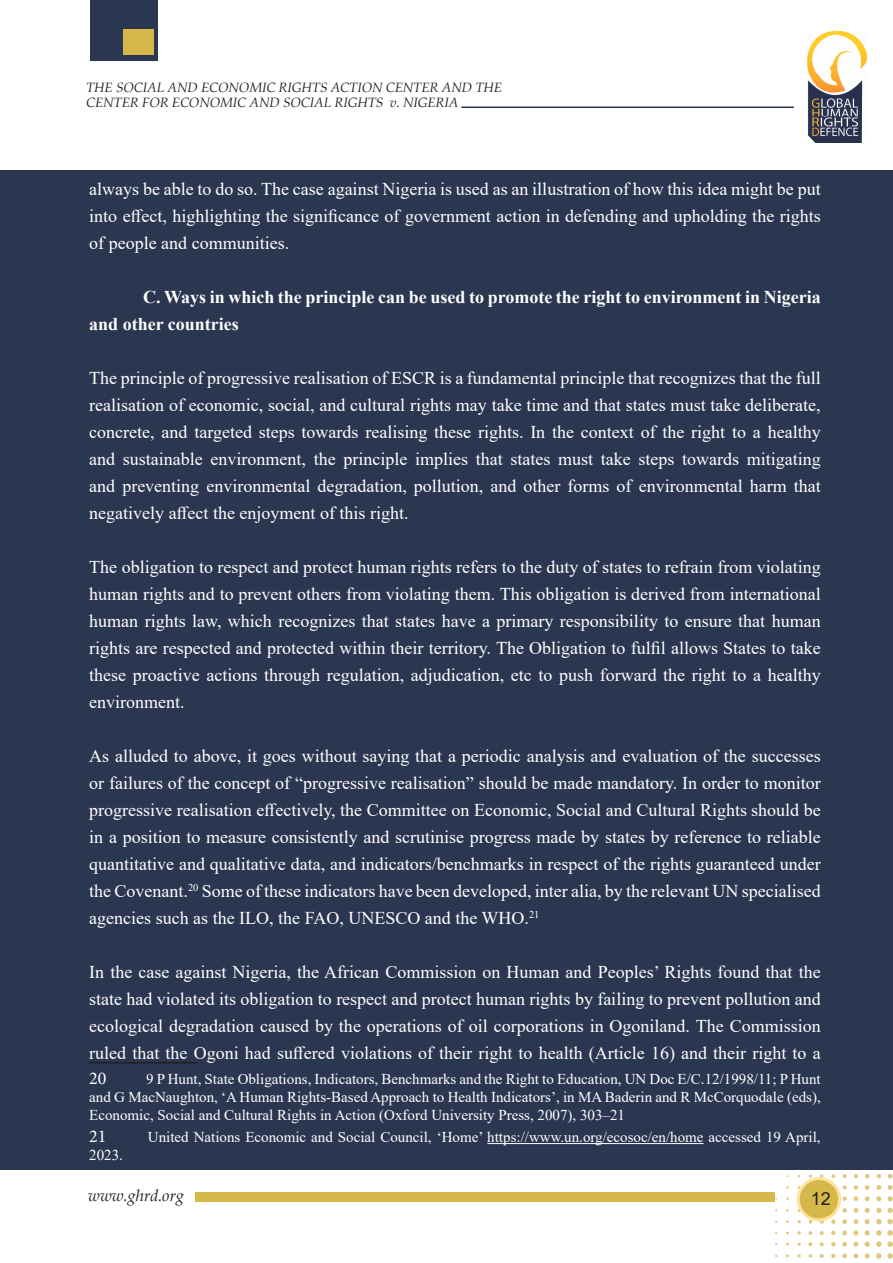
<style>
.page{position:relative;width:893px;height:1263px;background:#fff}
.page>*{position:absolute;margin:0;border:0;box-sizing:border-box;transform-origin:0 0}
.t1{font:18px/27px "Times New Roman";color:#fff;text-align:justify}
.t2{font:700 18px/27px "Times New Roman";color:#fff}
.t3{font:18px "Minion Pro";color:#fff}
.t4{font:18px "Arial";color:#231f20}
.t5{font:italic 16.5px "Book Antiqua";letter-spacing:-.01em;color:#231f20}
.t6{font:15px/18px "Times New Roman";color:#fff;text-align:justify}
.t7{font:italic 13.5px/15px "Book Antiqua";letter-spacing:-.01em;color:#231f20}
</style>
<div class="page">
<svg style="left:775px;top:1169px;width:118px;height:90px"></svg>
<div style="left:798px;top:1178px;width:42px;height:42px;background:#d5b84a;border-radius:50%"></div>
<div style="left:797px;top:1177px;width:44px;height:44px;border:3px solid #ffe29c;border-radius:50%"></div>
<div style="left:195px;top:1192px;width:580px;height:10px;background:#d5b84a"></div>
<hr style="left:461px;top:107px;width:333px;height:1px;background:#293552">
<div style="left:90px;top:0;width:67px;height:60px;background:#2b3651"></div>
<div style="left:123px;top:29px;width:30px;height:26px;background:#d6b74a"></div>
<img style="left:808px;top:32px;width:58px;height:110px">
<div style="left:0;top:170px;width:893px;height:999px;background:#2b3651"></div>
<hr style="left:89px;top:1062px;width:108px;height:1px;background:#231f20">
<hr style="left:487px;top:1143px;width:217px;height:1px;background:#fff">
<p class="t7" style="left:86px;top:80px;width:418px">THE SOCIAL AND ECONOMIC RIGHTS ACTION CENTER AND THE<br>CENTER FOR ECONOMIC AND SOCIAL RIGHTS v. NIGERIA</p>
<p class="t1" style="left:89px;top:175px;width:733px">always be able to do so. The case against Nigeria is used as an illustration of how this idea might be put into effect, highlighting the significance of government action in defending and upholding the rights of people and communities.</p>
<p class="t2" style="left:89px;top:283px;width:733px;text-indent:54px">C. Ways in which the principle can be used to promote the right to environment in Nigeria and other countries</p>
<p class="t1" style="left:89px;top:364px;width:733px">The principle of progressive realisation of ESCR is a fundamental principle that recognizes that the full realisation of economic, social, and cultural rights may take time and that states must take deliberate, concrete, and targeted steps towards realising these rights. In the context of the right to a healthy and sustainable environment, the principle implies that states must take steps towards mitigating and preventing environmental degradation, pollution, and other forms of environmental harm that negatively affect the enjoyment of this right.</p>
<p class="t1" style="left:89px;top:553px;width:733px">The obligation to respect and protect human rights refers to the duty of states to refrain from violating human rights and to prevent others from violating them. This obligation is derived from international human rights law, which recognizes that states have a primary responsibility to ensure that human rights are respected and protected within their territory. The Obligation to fulfil allows States to take these proactive actions through regulation, adjudication, etc to push forward the right to a healthy environment.</p>
<p class="t1" style="left:89px;top:742px;width:733px">As alluded to above, it goes without saying that a periodic analysis and evaluation of the successes or failures of the concept of “progressive realisation” should be made mandatory. In order to monitor progressive realisation effectively, the Committee on Economic, Social and Cultural Rights should be in a position to measure consistently and scrutinise progress made by states by reference to reliable quantitative and qualitative data, and indicators/benchmarks in respect of the rights guaranteed under the Covenant.<sup>20</sup> Some of these indicators have been developed, inter alia, by the relevant UN specialised agencies such as the ILO, the FAO, UNESCO and the WHO.<sup>21</sup></p>
<p class="t1" style="left:89px;top:958px;width:733px">In the case against Nigeria, the African Commission on Human and Peoples’ Rights found that the state had violated its obligation to respect and protect human rights by failing to prevent pollution and ecological degradation caused by the operations of oil corporations in Ogoniland. The Commission ruled that the Ogoni had suffered violations of their right to health (Article 16) and their right to a</p>
<p class="t3" style="left:89px;top:1066px;width:19px">20</p>
<p class="t6" style="left:89px;top:1070px;width:733px;text-indent:57px">9 P Hunt, State Obligations, Indicators, Benchmarks and the Right to Education, UN Doc E/C.12/1998/11; P Hunt and G MacNaughton, ‘A Human Rights-Based Approach to Health Indicators’, in MA Baderin and R McCorquodale (eds), Economic, Social and Cultural Rights in Action (Oxford University Press, 2007), 303–21</p>
<p class="t3" style="left:89px;top:1124px;width:19px">21</p>
<p class="t6" style="left:148px;top:1127px;width:674px">United Nations Economic and Social Council, ‘Home’ https://www.un.org/ecosoc/en/home accessed 19 April,</p>
<p class="t6" style="left:89px;top:1145px;width:35px">2023.</p>
<p class="t5" style="left:88px;top:1183px;width:97px">www.ghrd.org</p>
<p class="t4" style="left:811px;top:1186px;width:22px">12</p>
</div>
